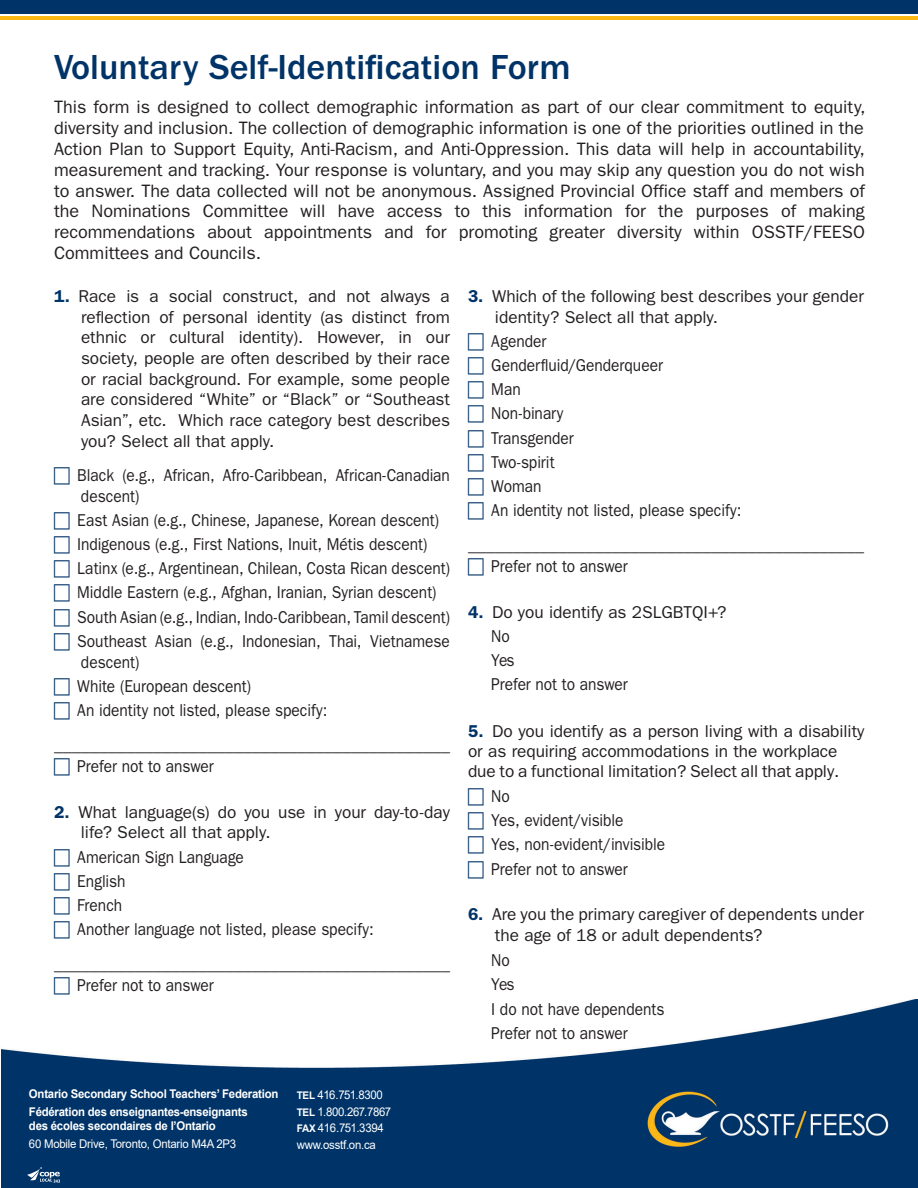
<style>
.page{position:relative;width:918px;height:1188px;background:#fff}
.page>*{position:absolute;margin:0;border:0;box-sizing:border-box;transform-origin:0 0}
.t1{font:500 36px "ITC Franklin Gothic Std";color:#003367}
.t2{font:18px/20.9px "ITC Franklin Gothic Std";color:#231f20;text-align:justify}
.t3{font:18px "Minion Pro";color:#231f20}
.t4{font:17.25px/20.7px "ITC Franklin Gothic Std";letter-spacing:-.005em;color:#231f20;scale:.9 1}
.t5{font:17.25px/20.7px "ITC Franklin Gothic Std";letter-spacing:-.005em;color:#231f20}
.t6{font:12px/16.5px "Arial";letter-spacing:-.02em;color:#fff;scale:.95 1}
.t7{font:700 12px/18px "Arial";letter-spacing:-.02em;color:#fff;scale:.95 1}
.s1{font-weight:600;color:#003367}
.s2{font-weight:700}
.s3{font-weight:700;font-size:10.5px}
</style>
<div class="page">
<img style="left:1px;top:999px;width:917px;height:189px">
<div style="left:0;top:0;width:918px;height:14px;background:#003367"></div>
<hr style="left:0;top:16px;width:918px;height:4px;background:#fcb814">
<svg style="left:27px;top:1167px;width:33px;height:16px"></svg>
<svg style="left:468px;top:1001px;width:16px;height:17px"></svg>
<svg style="left:468px;top:1025px;width:16px;height:17px"></svg>
<p class="t1" style="left:54px;top:47px;width:518px">Voluntary Self-Identification Form</p>
<p class="t2" style="left:54px;top:97px;width:813px">This form is designed to collect demographic information as part of our clear commitment to equity, diversity and inclusion. The collection of demographic information is one of the priorities outlined in the Action Plan to Support Equity, Anti-Racism, and Anti-Oppression. This data will help in accountability, measurement and tracking. Your response is voluntary, and you may skip any question you do not wish to answer. The data collected will not be anonymous. Assigned Provincial Office staff and members of the Nominations Committee will have access to this information for the purposes of making recommendations about appointments and for promoting greater diversity within OSSTF/FEESO Committees and Councils.</p>
<p class="t5" style="left:81px;top:286px;width:371px;text-align:justify;text-indent:-27px"><span class="s1">1.</span> Race is a social construct, and not always a reflection of personal identity (as distinct from ethnic or cultural identity). However, in our society, people are often described by their race or racial background. For example, some people are considered “White” or “Black” or “Southeast Asian”, etc. Which race category best describes you? Select all that apply.</p>
<p class="t4" style="left:77px;top:465px;width:416px">Black (e.g., African, Afro-Caribbean, African-Canadian descent)</p>
<p class="t4" style="left:77px;top:510px;width:404px">East Asian (e.g., Chinese, Japanese, Korean descent)</p>
<p class="t4" style="left:77px;top:534px;width:391px">Indigenous (e.g., First Nations, Inuit, Métis descent)</p>
<p class="t4" style="left:77px;top:558px;width:416px">Latinx (e.g., Argentinean, Chilean, Costa Rican descent)</p>
<p class="t4" style="left:77px;top:582px;width:401px">Middle Eastern (e.g., Afghan, Iranian, Syrian descent)</p>
<p class="t4" style="left:77px;top:607px;width:416px">South Asian (e.g., Indian, Indo-Caribbean, Tamil descent)</p>
<p class="t4" style="left:77px;top:631px;width:416px">Southeast Asian (e.g., Indonesian, Thai, Vietnamese descent)</p>
<p class="t4" style="left:77px;top:676px;width:195px">White (European descent)</p>
<p class="t4" style="left:77px;top:700px;width:280px">An identity not listed, please specify:</p>
<p class="t3" style="left:54px;top:733px;width:397px">____________________________________________</p>
<p class="t4" style="left:77px;top:756px;width:153px">Prefer not to answer</p>
<p class="t5" style="left:81px;top:802px;width:370px;text-indent:-27px"><span class="s1">2.</span> What language(s) do you use in your day-to-day life? Select all that apply.</p>
<p class="t4" style="left:77px;top:846px;width:187px">American Sign Language</p>
<p class="t4" style="left:77px;top:871px;width:55px">English</p>
<p class="t4" style="left:77px;top:895px;width:51px">French</p>
<p class="t4" style="left:77px;top:919px;width:331px">Another language not listed, please specify:</p>
<p class="t3" style="left:54px;top:952px;width:397px">____________________________________________</p>
<p class="t4" style="left:77px;top:975px;width:153px">Prefer not to answer</p>
<p class="t5" style="left:495px;top:286px;width:371px;text-indent:-27px"><span class="s1">3.</span> Which of the following best describes your gender identity? Select all that apply.</p>
<p class="t4" style="left:491px;top:331px;width:63px">Agender</p>
<p class="t4" style="left:491px;top:355px;width:192px">Genderfluid/Genderqueer</p>
<p class="t4" style="left:491px;top:379px;width:34px">Man</p>
<p class="t4" style="left:491px;top:403px;width:82px">Non-binary</p>
<p class="t4" style="left:491px;top:428px;width:93px">Transgender</p>
<p class="t4" style="left:491px;top:452px;width:72px">Two-spirit</p>
<p class="t4" style="left:491px;top:476px;width:57px">Woman</p>
<p class="t4" style="left:491px;top:500px;width:280px">An identity not listed, please specify:</p>
<p class="t3" style="left:468px;top:534px;width:397px">____________________________________________</p>
<p class="t4" style="left:491px;top:556px;width:153px">Prefer not to answer</p>
<p class="t5" style="left:491px;top:600px;width:237px;line-height:24.2px;text-indent:-23px"><span class="s1">4.</span> Do you identify as 2SLGBTQI+?<br>No<br>Yes<br>Prefer not to answer</p>
<p class="t5" style="left:468px;top:721px;width:398px;line-height:20.1px"><span class="s1">5.</span> Do you identify as a person living with a disability or as requiring accommodations in the workplace due to a functional limitation? Select all that apply.</p>
<p class="t4" style="left:491px;top:786px;width:22px">No</p>
<p class="t4" style="left:491px;top:810px;width:149px">Yes, evident/visible</p>
<p class="t4" style="left:491px;top:834px;width:195px">Yes, non-evident/invisible</p>
<p class="t4" style="left:491px;top:858px;width:153px">Prefer not to answer</p>
<p class="t5" style="left:495px;top:904px;width:371px;text-indent:-27px"><span class="s1">6.</span> Are you the primary caregiver of dependents under the age of 18 or adult dependents?</p>
<p class="t4" style="left:491px;top:948px;width:27px;line-height:24.2px">No<br>Yes</p>
<p class="t4" style="left:491px;top:997px;width:194px;line-height:24.2px">I do not have dependents<br>Prefer not to answer</p>
<p class="t7" style="left:29px;top:1084px;width:264px">Ontario Secondary School Teachers’ Federation<br>Fédération des enseignantes-enseignants</p>
<p class="t6" style="left:29px;top:1116px;width:220px;line-height:18px"><span class="s2">des écoles secondaires de l’Ontario<br></span>60 Mobile Drive, Toronto, Ontario M4A 2P3</p>
<p class="t6" style="left:297px;top:1087px;width:101px"><span class="s3">TEL</span> 416.751.8300<br><span class="s3">TEL</span> 1.800.267.7867<br><span class="s3">FAX</span> 416.751.3394 www.osstf.on.ca</p>
</div>
